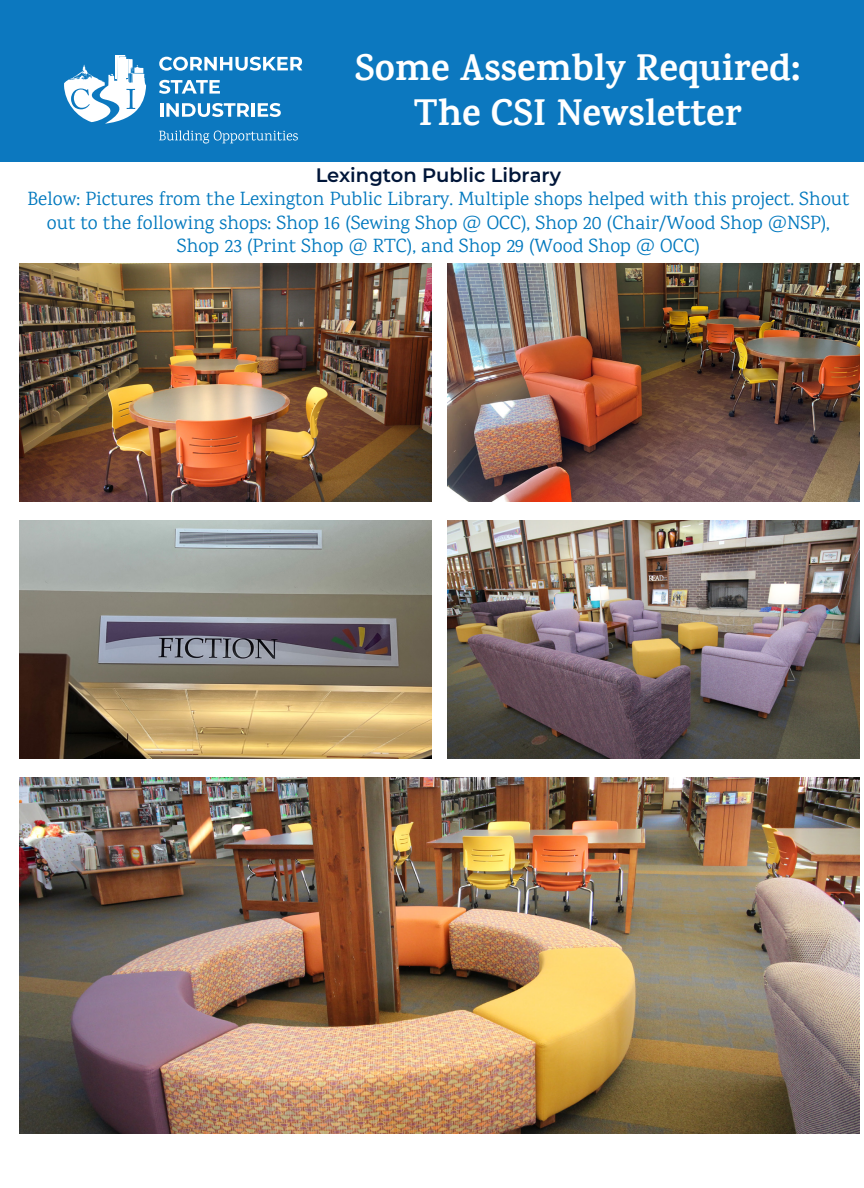
<style>
.page{position:relative;width:864px;height:1188px;background:#fff}
.page>*{position:absolute;margin:0;border:0;box-sizing:border-box;transform-origin:0 0}
.t1{font:700 37.5px "Karma";color:#fff}
.t2{font:19.5px/23.4px "Karma";color:#0078be;text-align:center}
.t3{font:600 19.5px "Montserrat";color:#001639}
</style>
<div class="page">
<div style="left:0;top:0;width:864px;height:162px;background:#0c78bf"></div>
<svg style="left:64px;top:55px;width:82px;height:69px"></svg>
<svg style="left:159px;top:130px;width:139px;height:14px"></svg>
<svg style="left:159px;top:57px;width:143px;height:14px"></svg>
<svg style="left:159px;top:80px;width:61px;height:14px"></svg>
<hr style="left:160px;top:103px;width:3px;height:14px;background:#fff">
<svg style="left:166px;top:103px;width:83px;height:14px"></svg>
<hr style="left:251px;top:103px;width:4px;height:14px;background:#fff">
<svg style="left:258px;top:103px;width:23px;height:14px"></svg>
<img style="left:19px;top:264px;width:413px;height:237px">
<img style="left:447px;top:264px;width:413px;height:237px">
<img style="left:19px;top:521px;width:413px;height:237px">
<img style="left:447px;top:521px;width:413px;height:237px">
<img style="left:19px;top:778px;width:841px;height:356px">
<p class="t1" style="left:355px;top:45px;width:447px">Some Assembly Required:</p>
<p class="t1" style="left:414px;top:90px;width:329px">The CSI Newsletter</p>
<p class="t3" style="left:316px;top:161px;width:247px">Lexington Public Library</p>
<p class="t2" style="left:28px;top:187px;width:823px">Below: Pictures from the Lexington Public Library. Multiple shops helped with this project. Shout out to the following shops: Shop 16 (Sewing Shop @ OCC), Shop 20 (Chair/Wood Shop @NSP),<br>Shop 23 (Print Shop @ RTC), and Shop 29 (Wood Shop @ OCC)</p>
</div>
